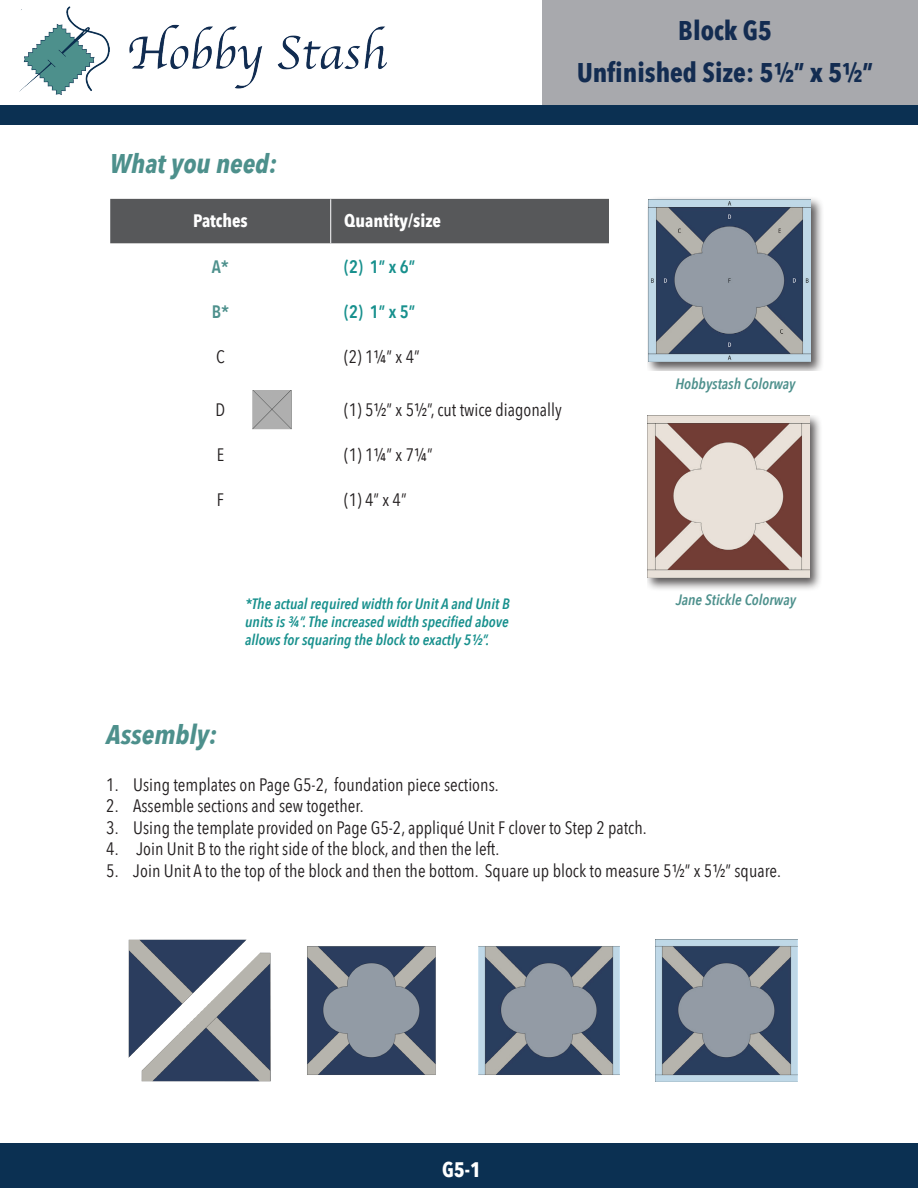
<style>
.page{position:relative;width:918px;height:1188px;background:#fff}
.page>*{position:absolute;margin:0;border:0;box-sizing:border-box;transform-origin:0 0}
.t1{font:700 27px/42px "Avenir Next Condensed";color:#132c51;text-align:center}
.t2{font:italic 700 27px "Avenir Next Condensed";color:#4d908c}
.t3{font:700 21px "Avenir Next Condensed";color:#fff}
.t4{font:18px "Avenir Next Condensed";color:#231f20}
.t5{font:700 18px "Avenir Next Condensed";color:#fff}
.t6{font:600 18px "Avenir Next Condensed";color:#17908d}
.t7{font:600 18px "Avenir Next Condensed";color:#4d908c}
.t8{font:italic 600 15px/18px "Avenir Next Condensed";color:#17908d;text-align:justify}
.t9{font:italic 600 15px "Avenir Next Condensed";color:#4d908c}
</style>
<div class="page">
<div style="left:0;top:1144px;width:918px;height:44px;background:#0b3052"></div>
<div style="left:0;top:105px;width:918px;height:19px;background:#0b3052"></div>
<div style="left:110px;top:199px;width:499px;height:44px;background:#57585a"></div>
<hr style="left:330px;top:199px;width:1px;height:44px;background:#fff">
<div style="left:647px;top:196px;width:177px;height:175px;background:#231f20;opacity:.75"></div>
<img style="left:648px;top:199px;width:162px;height:162px">
<div style="left:647px;top:416px;width:176px;height:176px;background:#231f20;opacity:.75"></div>
<img style="left:647px;top:416px;width:162px;height:162px">
<img style="left:19px;top:6px;width:368px;height:89px">
<div style="left:542px;top:0;width:376px;height:105px;background:#a8a9ad"></div>
<img style="left:656px;top:939px;width:142px;height:142px">
<img style="left:478px;top:946px;width:142px;height:129px">
<img style="left:307px;top:946px;width:129px;height:129px">
<img style="left:129px;top:939px;width:142px;height:142px">
<img style="left:253px;top:391px;width:39px;height:38px">
<h1 class="t1" style="left:577px;top:9px;width:298px">Block G5<br>Unfinished Size: 5½” x 5½”</h1>
<h1 class="t2" style="left:110px;top:147px;width:169px">What you need:</h1>
<p class="t5" style="left:193px;top:210px;width:56px">Patches</p>
<p class="t5" style="left:344px;top:210px;width:98px">Quantity/size</p>
<p class="t7" style="left:212px;top:251px;width:19px">A*</p>
<p class="t6" style="left:344px;top:251px;width:73px">(2) 1” x 6”</p>
<p class="t7" style="left:212px;top:296px;width:19px">B*</p>
<p class="t6" style="left:344px;top:296px;width:73px">(2) 1” x 5”</p>
<p class="t4" style="left:216px;top:341px;width:10px">C</p>
<p class="t4" style="left:344px;top:341px;width:77px">(2) 1¼” x 4”</p>
<p class="t4" style="left:216px;top:394px;width:11px">D</p>
<p class="t4" style="left:344px;top:394px;width:219px">(1) 5½” x 5½”, cut twice diagonally</p>
<p class="t4" style="left:217px;top:439px;width:9px">E</p>
<p class="t4" style="left:344px;top:439px;width:90px">(1) 1¼” x 7¼”</p>
<p class="t4" style="left:217px;top:484px;width:9px">F</p>
<p class="t4" style="left:344px;top:484px;width:64px">(1) 4” x 4”</p>
<p class="t9" style="left:675px;top:375px;width:122px">Hobbystash Colorway</p>
<p class="t8" style="left:245px;top:595px;width:266px">*The actual required width for Unit A and Unit B units is ¾”. The increased width specified above allows for squaring the block to exactly 5½”.</p>
<p class="t9" style="left:676px;top:591px;width:122px">Jane Stickle Colorway</p>
<h1 class="t2" style="left:106px;top:718px;width:112px">Assembly:</h1>
<p class="t4" style="left:106px;top:769px;width:394px">1. Using templates on Page G5-2, foundation piece sections.</p>
<p class="t4" style="left:106px;top:790px;width:259px">2. Assemble sections and sew together.</p>
<p class="t4" style="left:106px;top:812px;width:542px">3. Using the template provided on Page G5-2, appliqué Unit F clover to Step 2 patch.</p>
<p class="t4" style="left:106px;top:834px;width:395px">4. Join Unit B to the right side of the block, and then the left.</p>
<p class="t4" style="left:106px;top:855px;width:676px">5. Join Unit A to the top of the block and then the bottom. Square up block to measure 5½” x 5½” square.</p>
<p class="t3" style="left:442px;top:1156px;width:41px">G5-1</p>
</div>
